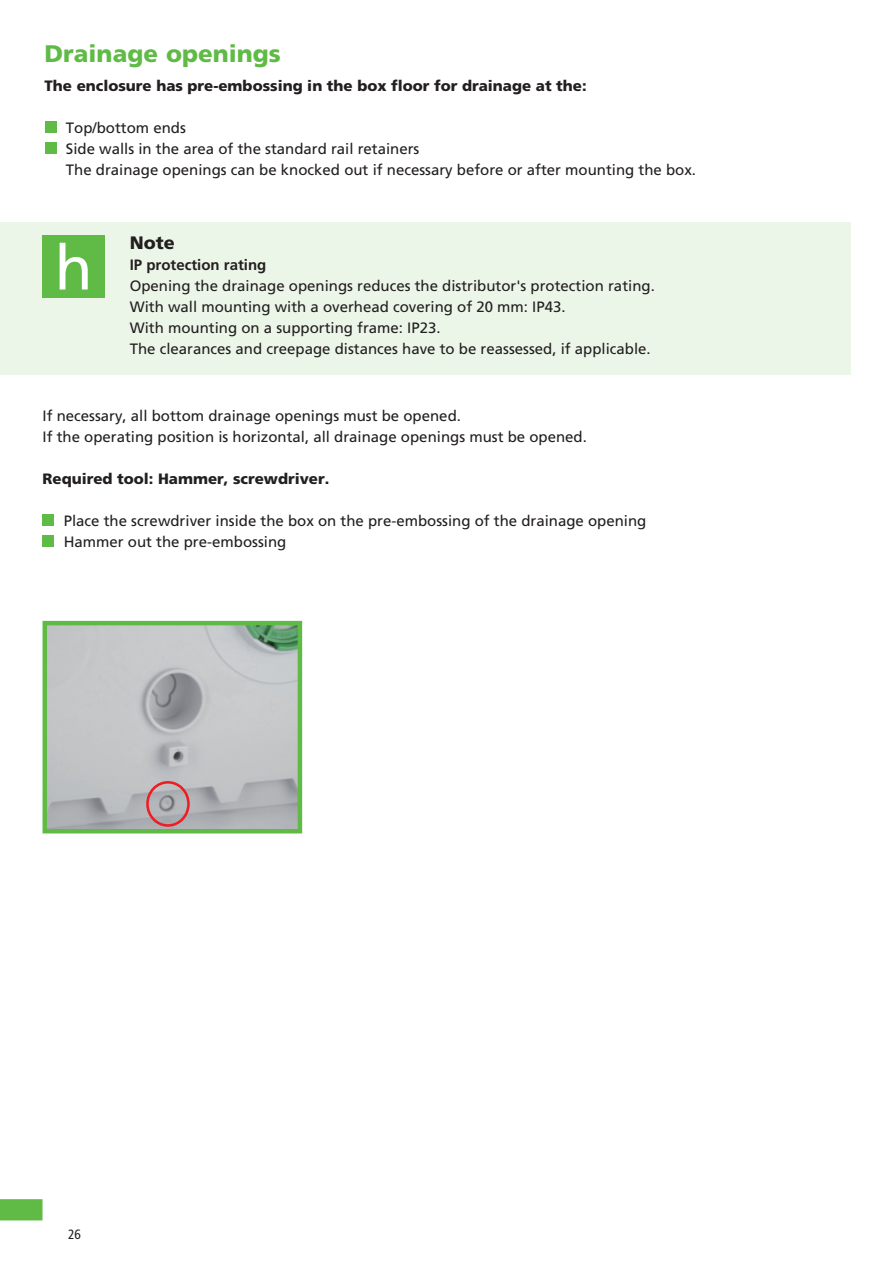
<style>
.page{position:relative;width:893px;height:1263px;background:#fff}
.page>*{position:absolute;margin:0;border:0;box-sizing:border-box;transform-origin:0 0}
.Headline_1st_order{font:900 24px "Frutiger";color:#60bb46}
.Headline_2{font:900 18px "Frutiger";color:#231f20}
.Fließtext{font:15px/21px "Frutiger";color:#231f20}
.Fließtext_bold{font:900 15px "Frutiger";color:#231f20}
.Fließtext_bold-2{font:700 15px "Frutiger";color:#231f20}
.t1{font:condensed 13.5px "Frutiger";color:#231f20}
</style>
<div class="page">
<svg style="left:0;top:1199px;width:43px;height:21px"></svg>
<div style="left:0;top:223px;width:850px;height:152px;background:#ecf6e8"></div>
<div style="left:43px;top:235px;width:62px;height:62px;background:#60bb46"></div>
<svg style="left:60px;top:243px;width:28px;height:46px"></svg>
<div style="left:45px;top:121px;width:12px;height:12px;background:#60bb46"></div>
<div style="left:45px;top:142px;width:12px;height:12px;background:#60bb46"></div>
<div style="left:43px;top:514px;width:11px;height:12px;background:#60bb46"></div>
<div style="left:43px;top:535px;width:11px;height:12px;background:#60bb46"></div>
<img style="left:48px;top:626px;width:249px;height:202px">
<div style="left:43px;top:621px;width:259px;height:212px;border:4px solid #60bb46"></div>
<div style="left:146px;top:781px;width:44px;height:46px;border:3px solid #ee1d23;border-radius:50%"></div>
<p class="Headline_1st_order" style="left:45px;top:39px;width:238px">Drainage openings</p>
<p class="Fließtext_bold" style="left:45px;top:77px;width:543px">The enclosure has pre-embossing in the box floor for drainage at the:</p>
<p class="Fließtext" style="left:66px;top:117px;width:122px">Top/bottom ends</p>
<p class="Fließtext" style="left:66px;top:138px;width:355px">Side walls in the area of the standard rail retainers</p>
<p class="Fließtext" style="left:66px;top:159px;width:632px">The drainage openings can be knocked out if necessary before or after mounting the box.</p>
<p class="Headline_2" style="left:130px;top:232px;width:47px">Note</p>
<p class="Fließtext_bold-2" style="left:130px;top:256px;width:138px">IP protection rating</p>
<p class="Fließtext" style="left:130px;top:276px;width:527px">Opening the drainage openings reduces the distributor's protection rating.<br>With wall mounting with a overhead covering of 20 mm: IP43.<br>With mounting on a supporting frame: IP23.<br>The clearances and creepage distances have to be reassessed, if applicable.</p>
<p class="Fließtext" style="left:43px;top:405px;width:420px">If necessary, all bottom drainage openings must be opened.</p>
<p class="Fließtext" style="left:43px;top:426px;width:546px">If the operating position is horizontal, all drainage openings must be opened.</p>
<p class="Fließtext_bold" style="left:43px;top:470px;width:288px">Required tool: Hammer, screwdriver.</p>
<p class="Fließtext" style="left:64px;top:510px;width:584px">Place the screwdriver inside the box on the pre-embossing of the drainage opening</p>
<p class="Fließtext" style="left:64px;top:531px;width:224px">Hammer out the pre-embossing</p>
<p class="t1" style="left:68px;top:1226px;width:14px">26</p>
</div>
